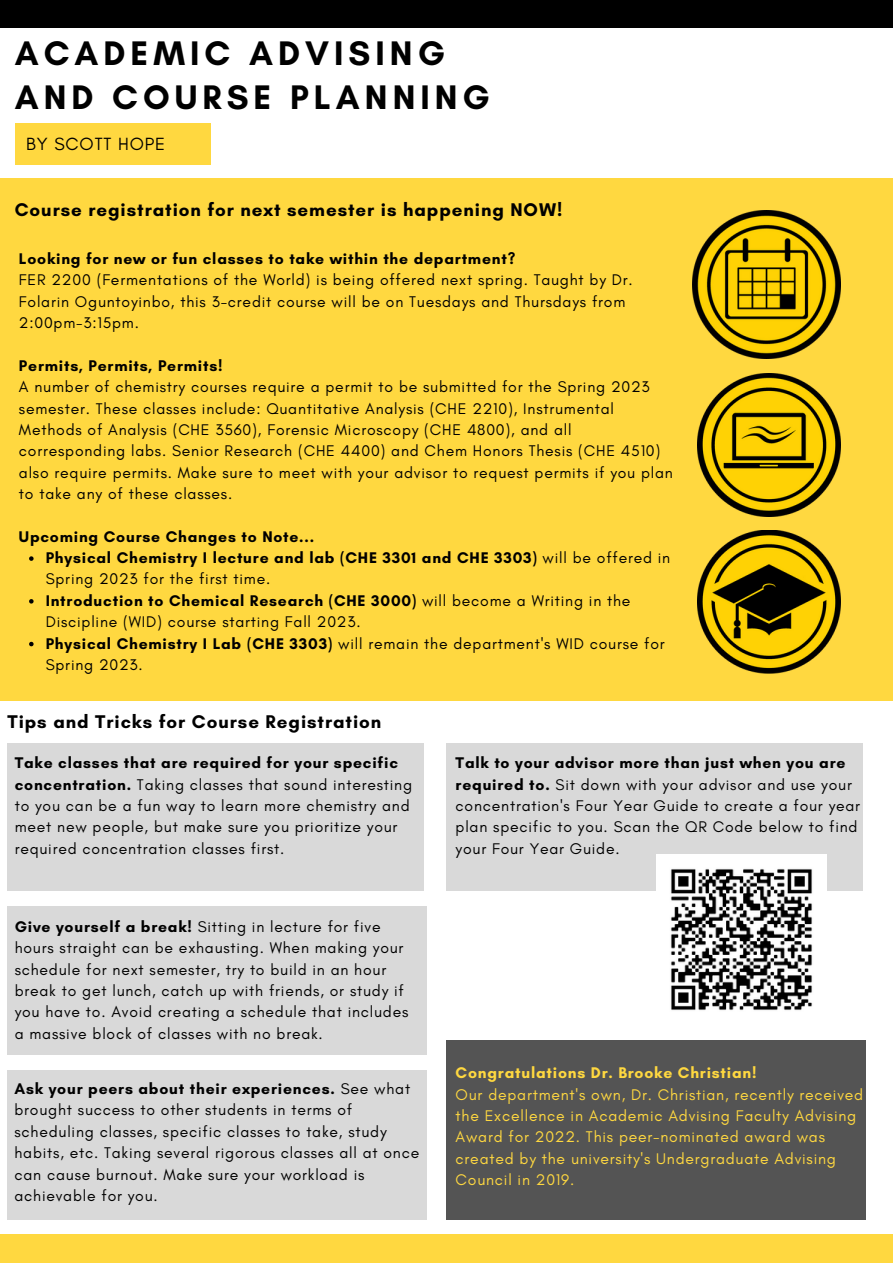
<style>
.page{position:relative;width:893px;height:1264px;background:#fff}
.page>*{position:absolute;margin:0;border:0;box-sizing:border-box;transform-origin:0 0}
.t1{font:700 34.65px/43.8px "Glacial Indifference";letter-spacing:.145em;color:#000}
.t2{font:700 18.75px "Glacial Indifference";letter-spacing:.05em;color:#000}
.t3{font:18px "Glacial Indifference";letter-spacing:.05em;color:#000}
.t4{font:15.75px/21.3px "Glacial Indifference";letter-spacing:.05em;color:#000}
.t5{font:15.75px/21.3px "Glacial Indifference";letter-spacing:.05em;color:#ffd840}
.t6{font:700 15.75px "Glacial Indifference";letter-spacing:.05em;color:#000}
.t7{font:700 15.75px "Glacial Indifference";letter-spacing:.05em;color:#ffd840}
.s1{font-weight:700}
</style>
<div class="page">
<div style="left:0;top:179px;width:892px;height:521px;background:#ffd840"></div>
<div style="left:0;top:0;width:892px;height:27px;background:#000"></div>
<div style="left:0;top:1234px;width:892px;height:28px;background:#ffd840"></div>
<div style="left:15px;top:124px;width:195px;height:40px;background:#ffd840"></div>
<img style="left:697px;top:531px;width:143px;height:142px">
<img style="left:697px;top:373px;width:143px;height:143px">
<img style="left:692px;top:210px;width:148px;height:148px">
<div style="left:7px;top:743px;width:416px;height:147px;background:#d9d9d9"></div>
<div style="left:7px;top:906px;width:420px;height:148px;background:#d9d9d9"></div>
<div style="left:7px;top:1070px;width:420px;height:149px;background:#d9d9d9"></div>
<div style="left:446px;top:743px;width:416px;height:147px;background:#d9d9d9"></div>
<div style="left:446px;top:1040px;width:419px;height:149px;background:#545454"></div>
<div style="left:446px;top:1070px;width:419px;height:149px;background:#545454"></div>
<img style="left:656px;top:854px;width:170px;height:156px">
<svg style="left:29px;top:556px;width:5px;height:5px"></svg>
<svg style="left:29px;top:599px;width:5px;height:4px"></svg>
<svg style="left:29px;top:642px;width:5px;height:4px"></svg>
<h1 class="t1" style="left:15px;top:31px;width:476px">ACADEMIC ADVISING<br>AND COURSE PLANNING</h1>
<p class="t3" style="left:26px;top:132px;width:140px">BY SCOTT HOPE</p>
<p class="t2" style="left:15px;top:198px;width:549px">Course registration for next semester is happening NOW!</p>
<p class="t6" style="left:19px;top:249px;width:498px">Looking for new or fun classes to take within the department?</p>
<p class="t4" style="left:19px;top:269px;width:615px">FER 2200 (Fermentations of the World) is being offered next spring. Taught by Dr.<br>Folarin Oguntoyinbo, this 3-credit course will be on Tuesdays and Thursdays from<br>2:00pm-3:15pm.</p>
<p class="t6" style="left:19px;top:356px;width:205px">Permits, Permits, Permits!</p>
<p class="t4" style="left:19px;top:376px;width:655px">A number of chemistry courses require a permit to be submitted for the Spring 2023 semester. These classes include: Quantitative Analysis (CHE 2210), Instrumental Methods of Analysis (CHE 3560), Forensic Microscopy (CHE 4800), and all corresponding labs. Senior Research (CHE 4400) and Chem Honors Thesis (CHE 4510) also require permits. Make sure to meet with your advisor to request permits if you plan to take any of these classes.</p>
<p class="t6" style="left:19px;top:527px;width:296px">Upcoming Course Changes to Note...</p>
<p class="t4" style="left:46px;top:547px;width:626px"><span class="s1">Physical Chemistry I lecture and lab (CHE 3301 and CHE 3303)</span> will be offered in Spring 2023 for the first time.<br><span class="s1">Introduction to Chemical Research (CHE 3000)</span> will become a Writing in the Discipline (WID) course starting Fall 2023.<br><span class="s1">Physical Chemistry I Lab (CHE 3303)</span> will remain the department's WID course for Spring 2023.</p>
<p class="t2" style="left:7px;top:710px;width:375px">Tips and Tricks for Course Registration</p>
<p class="t4" style="left:15px;top:752px;width:399px"><span class="s1">Take classes that are required for your specific concentration.</span> Taking classes that sound interesting to you can be a fun way to learn more chemistry and meet new people, but make sure you prioritize your required concentration classes first.</p>
<p class="t4" style="left:455px;top:752px;width:406px"><span class="s1">Talk to your advisor more than just when you are required to.</span> Sit down with your advisor and use your concentration's Four Year Guide to create a four year plan specific to you. Scan the QR Code below to find your Four Year Guide.</p>
<p class="t4" style="left:15px;top:915px;width:395px"><span class="s1">Give yourself a break!</span> Sitting in lecture for five hours straight can be exhausting. When making your schedule for next semester, try to build in an hour break to get lunch, catch up with friends, or study if you have to. Avoid creating a schedule that includes a massive block of classes with no break.</p>
<p class="t4" style="left:15px;top:1077px;width:406px"><span class="s1">Ask your peers about their experiences.</span> See what brought success to other students in terms of scheduling classes, specific classes to take, study habits, etc. Taking several rigorous classes all at once can cause burnout. Make sure your workload is achievable for you.</p>
<p class="t7" style="left:455px;top:1063px;width:302px">Congratulations Dr. Brooke Christian!</p>
<p class="t5" style="left:455px;top:1083px;width:409px">Our department's own, Dr. Christian, recently received the Excellence in Academic Advising Faculty Advising Award for 2022. This peer-nominated award was created by the university's Undergraduate Advising Council in 2019.</p>
</div>
